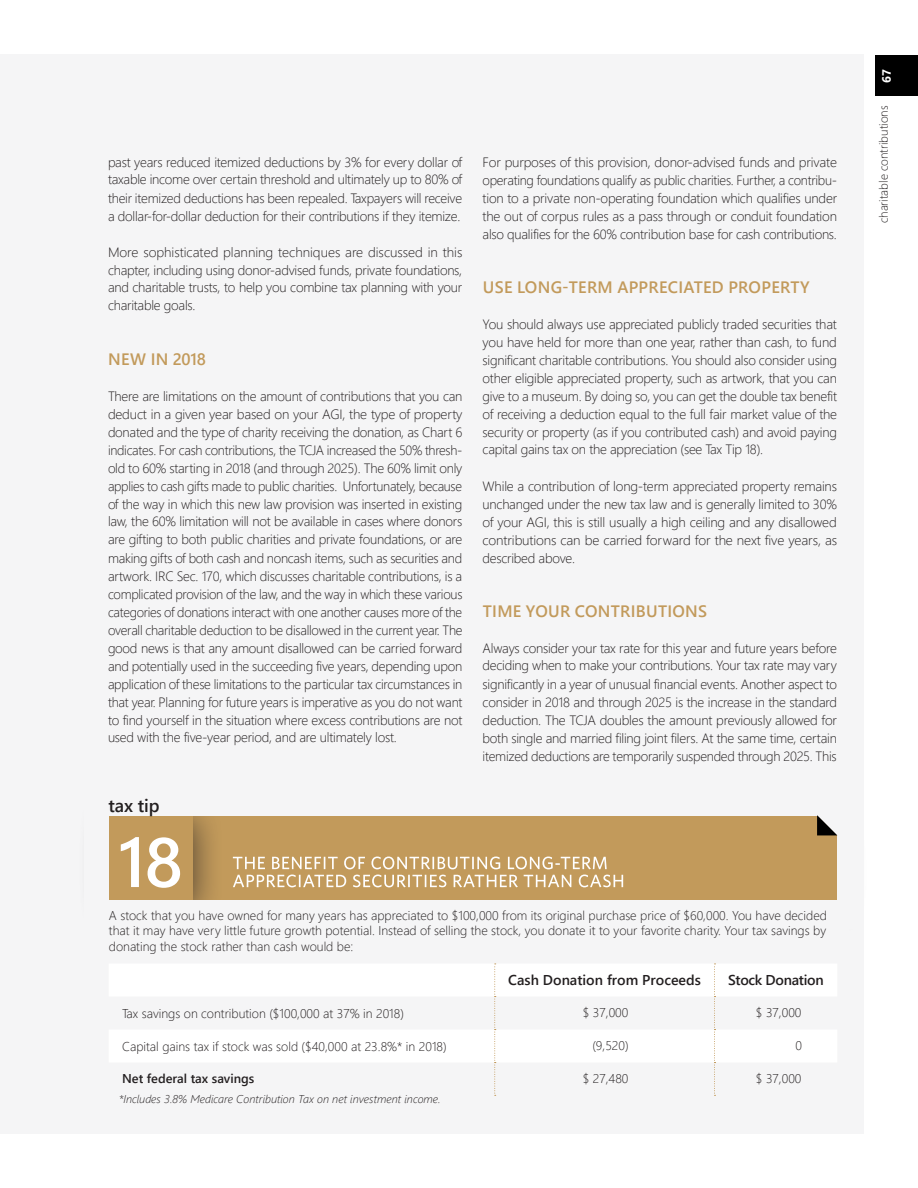
<style>
.page{position:relative;width:918px;height:1188px;background:#fff}
.page>*{position:absolute;margin:0;border:0;box-sizing:border-box;transform-origin:0 0}
.t1{font:600 69.75px "Segoe UI";color:#fff}
.tax_tip_title{font:600 18px "Segoe UI";color:#231f20}
.heads1{font:600 16.5px "Segoe UI";letter-spacing:.015em;color:#c29a5b}
.chart_headers_copy{font:600 14.25px "Segoe UI";color:#231f20}
.chart_headers_copy-2{font:600 14.25px "Segoe UI";letter-spacing:-.02em;color:#231f20}
.t2{font:300 13.5px/18px "Segoe UI";letter-spacing:-.02em;color:#231f20;text-align:justify}
.Seg_8_5{font:300 12.75px/15.8px "Segoe UI";color:#231f20;text-align:justify}
.chart_headers_copy-3{font:600 12.75px "Segoe UI";color:#231f20}
.chart_reg_text_copy{font:300 12.75px "Segoe UI";color:#231f20}
.chart_headers_copy-4{font:300 12.75px "Segoe UI";color:#231f20}
.t3{font:300 12px "Segoe UI";color:#231f20}
.t4{font:700 12px "Segoe UI";color:#fff}
.t5{font:italic 300 11.25px "Segoe UI";letter-spacing:.005em;color:#231f20}
</style>
<div class="page">
<div style="left:875px;top:56px;width:43px;height:40px;background:#000"></div>
<div style="left:0;top:54px;width:864px;height:1080px;background:#f5f5f6"></div>
<div style="left:224px;top:816px;width:613px;height:84px;background:#c29a5b"></div>
<div style="left:78px;top:792px;width:146px;height:145px;background:#231f20;opacity:.75"></div>
<div style="left:108px;top:815px;width:85px;height:85px;background:#c29a5b"></div>
<svg style="left:233px;top:857px;width:374px;height:12px"></svg>
<svg style="left:233px;top:875px;width:390px;height:12px"></svg>
<div style="left:88px;top:900px;width:761px;height:46px;background:#f5f5f6"></div>
<div style="left:101px;top:769px;width:752px;height:46px;background:#f5f5f6"></div>
<div style="left:84px;top:781px;width:24px;height:148px;background:#f5f5f6"></div>
<svg style="left:817px;top:815px;width:20px;height:20px"></svg>
<svg style="left:494px;top:964px;width:2px;height:132px"></svg>
<svg style="left:714px;top:964px;width:2px;height:132px"></svg>
<p class="t2" style="left:108px;top:152px;width:356px">past years reduced itemized deductions by 3% for every dollar of taxable income over certain threshold and ultimately up to 80% of their itemized deductions has been repealed. Taxpayers will receive a dollar-for-dollar deduction for their contributions if they itemize.</p>
<p class="t2" style="left:108px;top:242px;width:356px">More sophisticated planning techniques are discussed in this chapter, including using donor-advised funds, private foundations, and charitable trusts, to help you combine tax planning with your charitable goals.</p>
<p class="heads1" style="left:108px;top:345px;width:99px">NEW IN 2018</p>
<p class="t2" style="left:108px;top:386px;width:356px">There are limitations on the amount of contributions that you can deduct in a given year based on your AGI, the type of property donated and the type of charity receiving the donation, as Chart 6 indicates. For cash contributions, the TCJA increased the 50% thresh&shy;old to 60% starting in 2018 (and through 2025). The 60% limit only applies to cash gifts made to public charities. Unfortunately, because of the way in which this new law provision was inserted in existing law, the 60% limitation will not be available in cases where donors are gifting to both public charities and private foundations, or are making gifts of both cash and noncash items, such as securities and artwork. IRC Sec. 170, which discusses charitable contributions, is a complicated provision of the law, and the way in which these various categories of donations interact with one another causes more of the overall charitable deduction to be disallowed in the current year. The good news is that any amount disallowed can be carried forward and potentially used in the succeeding five years, depending upon application of these limitations to the particular tax circumstances in that year. Planning for future years is imperative as you do not want to find yourself in the situation where excess contributions are not used with the five-year period, and are ultimately lost.</p>
<p class="tax_tip_title" style="left:108px;top:791px;width:53px">tax tip</p>
<p class="t1" style="left:118px;top:806px;width:67px">18</p>
<p class="t2" style="left:483px;top:152px;width:356px">For purposes of this provision, donor-advised funds and private operating foundations qualify as public charities. Further, a contribu&shy;tion to a private non-operating foundation which qualifies under the out of corpus rules as a pass through or conduit foundation also qualifies for the 60% contribution base for cash contributions.</p>
<p class="heads1" style="left:483px;top:273px;width:328px">USE LONG-TERM APPRECIATED PROPERTY</p>
<p class="t2" style="left:483px;top:314px;width:356px">You should always use appreciated publicly traded securities that you have held for more than one year, rather than cash, to fund significant charitable contributions. You should also consider using other eligible appreciated property, such as artwork, that you can give to a museum. By doing so, you can get the double tax benefit of receiving a deduction equal to the full fair market value of the security or property (as if you contributed cash) and avoid paying capital gains tax on the appreciation (see Tax Tip 18).</p>
<p class="t2" style="left:483px;top:476px;width:356px">While a contribution of long-term appreciated property remains unchanged under the new tax law and is generally limited to 30% of your AGI, this is still usually a high ceiling and any disallowed contributions can be carried forward for the next five years, as described above.</p>
<p class="heads1" style="left:483px;top:597px;width:226px">TIME YOUR CONTRIBUTIONS</p>
<p class="t2" style="left:483px;top:638px;width:356px">Always consider your tax rate for this year and future years before deciding when to make your contributions. Your tax rate may vary significantly in a year of unusual financial events. Another aspect to consider in 2018 and through 2025 is the increase in the standard deduction. The TCJA doubles the amount previously allowed for both single and married filing joint filers. At the same time, certain itemized deductions are temporarily suspended through 2025. This</p>
<p class="Seg_8_5" style="left:109px;top:907px;width:720px">A stock that you have owned for many years has appreciated to $100,000 from its original purchase price of $60,000. You have decided that it may have very little future growth potential. Instead of selling the stock, you donate it to your favorite charity. Your tax savings by donating the stock rather than cash would be:</p>
<p class="chart_headers_copy" style="left:508px;top:969px;width:194px">Cash Donation from Proceeds</p>
<p class="chart_headers_copy-2" style="left:728px;top:969px;width:97px">Stock Donation</p>
<p class="Seg_8_5" style="left:122px;top:1005px;width:283px">Tax savings on contribution ($100,000 at 37% in 2018)</p>
<p class="Seg_8_5" style="left:583px;top:1004px;width:47px">$ 37,000</p>
<p class="chart_reg_text_copy" style="left:756px;top:1002px;width:47px">$ 37,000</p>
<p class="Seg_8_5" style="left:122px;top:1038px;width:326px">Capital gains tax if stock was sold ($40,000 at 23.8%* in 2018)</p>
<p class="Seg_8_5" style="left:592px;top:1037px;width:38px">(9,520)</p>
<p class="Seg_8_5" style="left:795px;top:1037px;width:8px">0</p>
<p class="chart_headers_copy-3" style="left:122px;top:1069px;width:134px">Net federal tax savings</p>
<p class="Seg_8_5" style="left:583px;top:1070px;width:47px">$ 27,480</p>
<p class="chart_headers_copy-4" style="left:756px;top:1069px;width:47px">$ 37,000</p>
<p class="t5" style="left:119px;top:1091px;width:323px">*Includes 3.8% Medicare Contribution Tax on net investment income.</p>
<p class="t4" style="left:877px;top:83px;width:15px;rotate:-90deg">67</p>
<p class="t3" style="left:874px;top:223px;width:119px;rotate:-90deg">charitable contributions</p>
</div>
